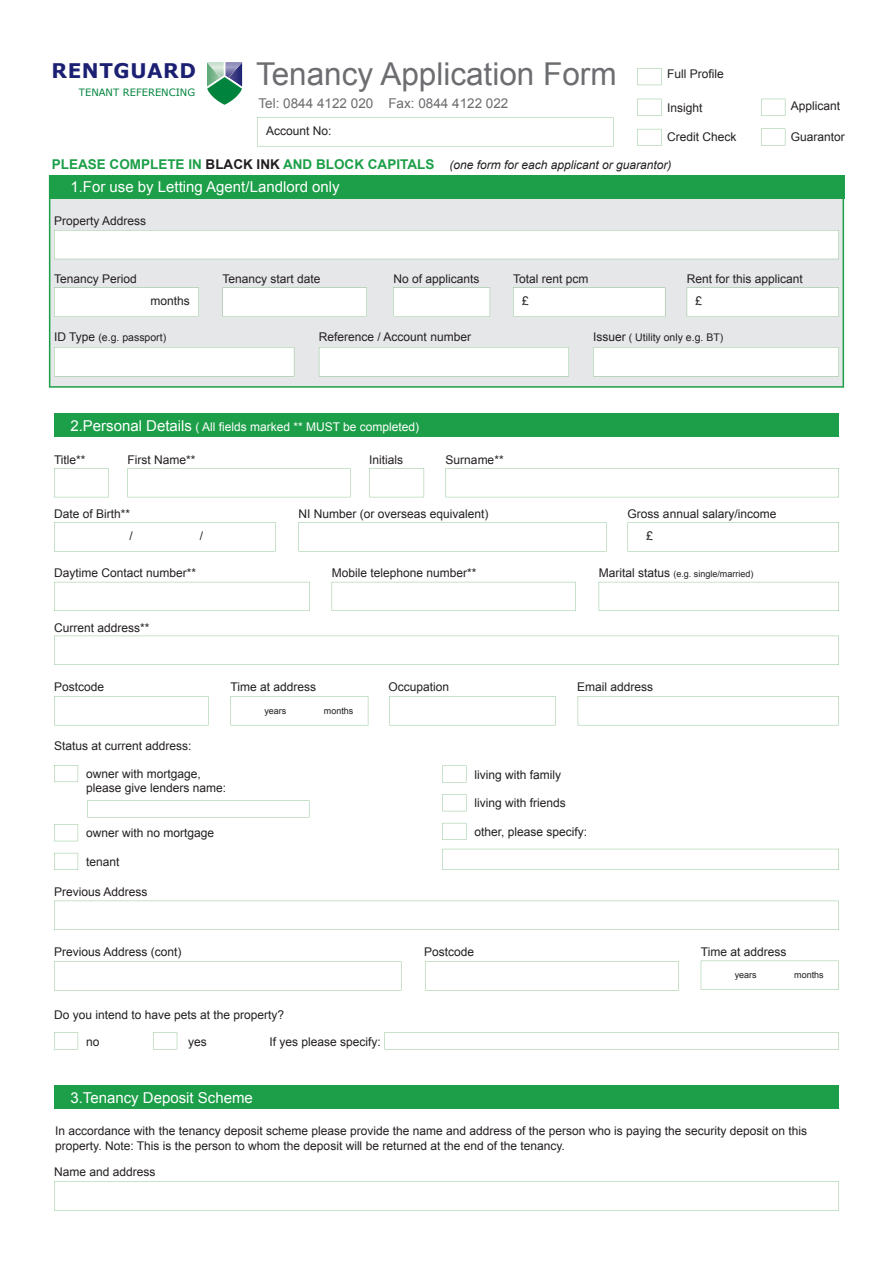
<style>
.page{position:relative;width:893px;height:1263px;background:#fff}
.page>*{position:absolute;margin:0;border:0;box-sizing:border-box;transform-origin:0 0}
.t1{font:31.5px "Arial";color:#6c6d70}
.t2{font:700 20.25px "Verdana";letter-spacing:.03em;color:#1c2072}
.t3{font:15px "Arial";color:#fff}
.t4{font:13.5px "Arial";color:#6c6d70}
.t5{font:12px/14.4px "Arial";color:#231f20}
.t6{font:italic 12px "Arial";color:#231f20}
.t7{font:12px "Arial";color:#fff}
.t8{font:10.5px "Arial";color:#231f20}
.t9{font:10.05px "Verdana";color:#00843d}
.t10{font:9px "Arial";color:#231f20}
.s1{font-weight:700;font-style:normal;font-size:13.5px;color:#1c9f48}
.s2{font-weight:700;font-style:normal;font-size:13.5px}
.s3{font-size:12px}
.s4{font-size:15px}
</style>
<div class="page">
<div style="left:49px;top:175px;width:795px;height:213px;background:#e6e7e9"></div>
<div style="left:54px;top:413px;width:785px;height:24px;background:#1c9f48"></div>
<svg style="left:257px;top:117px;width:356px;height:29px"></svg>
<svg style="left:54px;top:230px;width:785px;height:29px"></svg>
<svg style="left:54px;top:287px;width:145px;height:30px"></svg>
<svg style="left:54px;top:468px;width:55px;height:29px"></svg>
<svg style="left:54px;top:522px;width:222px;height:29px"></svg>
<svg style="left:54px;top:636px;width:785px;height:29px"></svg>
<svg style="left:54px;top:696px;width:154px;height:29px"></svg>
<svg style="left:637px;top:129px;width:24px;height:17px"></svg>
<svg style="left:761px;top:99px;width:24px;height:17px"></svg>
<svg style="left:761px;top:129px;width:24px;height:17px"></svg>
<svg style="left:128px;top:468px;width:222px;height:29px"></svg>
<svg style="left:369px;top:468px;width:55px;height:29px"></svg>
<svg style="left:446px;top:468px;width:393px;height:29px"></svg>
<svg style="left:298px;top:522px;width:308px;height:29px"></svg>
<svg style="left:628px;top:522px;width:211px;height:29px"></svg>
<svg style="left:389px;top:696px;width:167px;height:29px"></svg>
<svg style="left:578px;top:696px;width:261px;height:29px"></svg>
<svg style="left:54px;top:582px;width:256px;height:29px"></svg>
<svg style="left:332px;top:582px;width:244px;height:29px"></svg>
<svg style="left:599px;top:582px;width:240px;height:29px"></svg>
<svg style="left:54px;top:901px;width:785px;height:29px"></svg>
<svg style="left:54px;top:961px;width:347px;height:29px"></svg>
<svg style="left:701px;top:961px;width:137px;height:29px"></svg>
<svg style="left:425px;top:961px;width:254px;height:29px"></svg>
<svg style="left:223px;top:287px;width:144px;height:30px"></svg>
<svg style="left:393px;top:287px;width:97px;height:30px"></svg>
<svg style="left:687px;top:287px;width:152px;height:30px"></svg>
<svg style="left:513px;top:287px;width:152px;height:30px"></svg>
<svg style="left:637px;top:68px;width:24px;height:17px"></svg>
<svg style="left:637px;top:99px;width:24px;height:17px"></svg>
<svg style="left:54px;top:853px;width:24px;height:17px"></svg>
<svg style="left:54px;top:824px;width:24px;height:17px"></svg>
<svg style="left:54px;top:765px;width:24px;height:17px"></svg>
<svg style="left:442px;top:765px;width:24px;height:17px"></svg>
<svg style="left:442px;top:794px;width:24px;height:17px"></svg>
<svg style="left:442px;top:823px;width:24px;height:17px"></svg>
<div style="left:50px;top:176px;width:794px;height:23px;background:#1c9f48"></div>
<svg style="left:319px;top:347px;width:250px;height:29px"></svg>
<svg style="left:54px;top:347px;width:240px;height:29px"></svg>
<svg style="left:593px;top:347px;width:246px;height:29px"></svg>
<svg style="left:87px;top:800px;width:222px;height:17px"></svg>
<svg style="left:442px;top:849px;width:397px;height:21px"></svg>
<svg style="left:54px;top:1032px;width:24px;height:17px"></svg>
<svg style="left:153px;top:1032px;width:24px;height:17px"></svg>
<svg style="left:384px;top:1032px;width:455px;height:17px"></svg>
<div style="left:54px;top:1085px;width:785px;height:24px;background:#1c9f48"></div>
<svg style="left:54px;top:1181px;width:785px;height:29px"></svg>
<svg style="left:230px;top:696px;width:138px;height:29px"></svg>
<svg style="left:207px;top:62px;width:35px;height:43px"></svg>
<h2 class="t2" style="left:51px;top:58px;width:146px">RENTGUARD</h2>
<p class="t9" style="left:79px;top:86px;width:118px">TENANT REFERENCING</p>
<h1 class="t1" style="left:256px;top:56px;width:362px">Tenancy Application Form</h1>
<p class="t5" style="left:266px;top:123px;width:67px">Account No:</p>
<p class="t4" style="left:259px;top:96px;width:251px">Tel: 0844 4122 020 Fax: 0844 4122 022</p>
<p class="t5" style="left:667px;top:66px;width:58px">Full Profile</p>
<p class="t5" style="left:667px;top:100px;width:37px">Insight</p>
<p class="t5" style="left:667px;top:130px;width:71px">Credit Check</p>
<p class="t6" style="left:52px;top:158px;width:621px"><span class="s1">PLEASE COMPLETE IN</span> <span class="s2">BLACK INK</span> <span class="s1">AND BLOCK CAPITALS</span> (one form for each applicant or guarantor)</p>
<p class="t3" style="left:70px;top:178px;width:271px">1.For use by Letting Agent/Landlord only</p>
<p class="t5" style="left:54px;top:213px;width:94px">Property Address</p>
<p class="t5" style="left:791px;top:99px;width:51px">Applicant</p>
<p class="t5" style="left:791px;top:130px;width:56px">Guarantor</p>
<p class="t5" style="left:54px;top:272px;width:84px">Tenancy Period</p>
<p class="t5" style="left:151px;top:294px;width:41px">months</p>
<p class="t5" style="left:223px;top:272px;width:100px">Tenancy start date</p>
<p class="t5" style="left:393px;top:272px;width:88px">No of applicants</p>
<p class="t5" style="left:513px;top:272px;width:77px">Total rent pcm</p>
<p class="t5" style="left:522px;top:294px;width:8px">£</p>
<p class="t5" style="left:687px;top:272px;width:118px">Rent for this applicant</p>
<p class="t5" style="left:696px;top:294px;width:8px">£</p>
<p class="t8" style="left:54px;top:331px;width:114px"><span class="s3">ID Type</span> (e.g. passport)</p>
<p class="t5" style="left:319px;top:330px;width:154px">Reference / Account number</p>
<p class="t8" style="left:593px;top:331px;width:132px"><span class="s3">Issuer</span> ( Utility only e.g. BT)</p>
<p class="t7" style="left:70px;top:419px;width:350px"><span class="s4">2.Personal Details</span> ( All fields marked ** MUST be completed)</p>
<p class="t5" style="left:54px;top:453px;width:33px">Title**</p>
<p class="t5" style="left:128px;top:453px;width:70px">First Name**</p>
<p class="t5" style="left:369px;top:453px;width:36px">Initials</p>
<p class="t5" style="left:446px;top:453px;width:60px">Surname**</p>
<p class="t5" style="left:54px;top:507px;width:78px">Date of Birth**</p>
<p class="t5" style="left:130px;top:528px;width:5px">/</p>
<p class="t5" style="left:200px;top:528px;width:5px">/</p>
<p class="t5" style="left:298px;top:507px;width:192px">NI Number (or overseas equivalent)</p>
<p class="t5" style="left:628px;top:507px;width:150px">Gross annual salary/income</p>
<p class="t5" style="left:646px;top:528px;width:8px">£</p>
<p class="t5" style="left:54px;top:565px;width:144px">Daytime Contact number**</p>
<p class="t5" style="left:332px;top:565px;width:146px">Mobile telephone number**</p>
<p class="t10" style="left:599px;top:569px;width:156px"><span class="s3">Marital status</span> (e.g. single/married)</p>
<p class="t5" style="left:54px;top:620px;width:97px">Current address**</p>
<p class="t5" style="left:54px;top:680px;width:52px">Postcode</p>
<p class="t5" style="left:54px;top:739px;width:139px">Status at current address:</p>
<p class="t5" style="left:230px;top:680px;width:87px">Time at address</p>
<p class="t10" style="left:264px;top:706px;width:24px">years</p>
<p class="t10" style="left:324px;top:706px;width:31px">months</p>
<p class="t5" style="left:86px;top:766px;width:142px">owner with mortgage, please give lenders name:</p>
<p class="t5" style="left:86px;top:826px;width:130px">owner with no mortgage</p>
<p class="t5" style="left:86px;top:854px;width:35px">tenant</p>
<p class="t5" style="left:54px;top:884px;width:95px">Previous Address</p>
<p class="t5" style="left:388px;top:680px;width:62px">Occupation</p>
<p class="t5" style="left:577px;top:680px;width:78px">Email address</p>
<p class="t5" style="left:474px;top:767px;width:88px">living with family</p>
<p class="t5" style="left:474px;top:796px;width:93px">living with friends</p>
<p class="t5" style="left:474px;top:824px;width:114px">other, please specify:</p>
<p class="t5" style="left:54px;top:945px;width:129px">Previous Address (cont)</p>
<p class="t5" style="left:54px;top:1008px;width:232px">Do you intend to have pets at the property?</p>
<p class="t5" style="left:86px;top:1035px;width:15px">no</p>
<p class="t5" style="left:188px;top:1035px;width:20px">yes</p>
<p class="t5" style="left:270px;top:1035px;width:113px">If yes please specify:</p>
<p class="t5" style="left:424px;top:945px;width:52px">Postcode</p>
<p class="t5" style="left:701px;top:944px;width:87px">Time at address</p>
<p class="t10" style="left:735px;top:970px;width:24px">years</p>
<p class="t10" style="left:794px;top:970px;width:31px">months</p>
<p class="t3" style="left:70px;top:1089px;width:184px">3.Tenancy Deposit Scheme</p>
<p class="t5" style="left:55px;top:1123px;width:753px;line-height:15px">In accordance with the tenancy deposit scheme please provide the name and address of the person who is paying the security deposit on this property. Note: This is the person to whom the deposit will be returned at the end of the tenancy.</p>
<p class="t5" style="left:54px;top:1165px;width:103px">Name and address</p>
</div>
